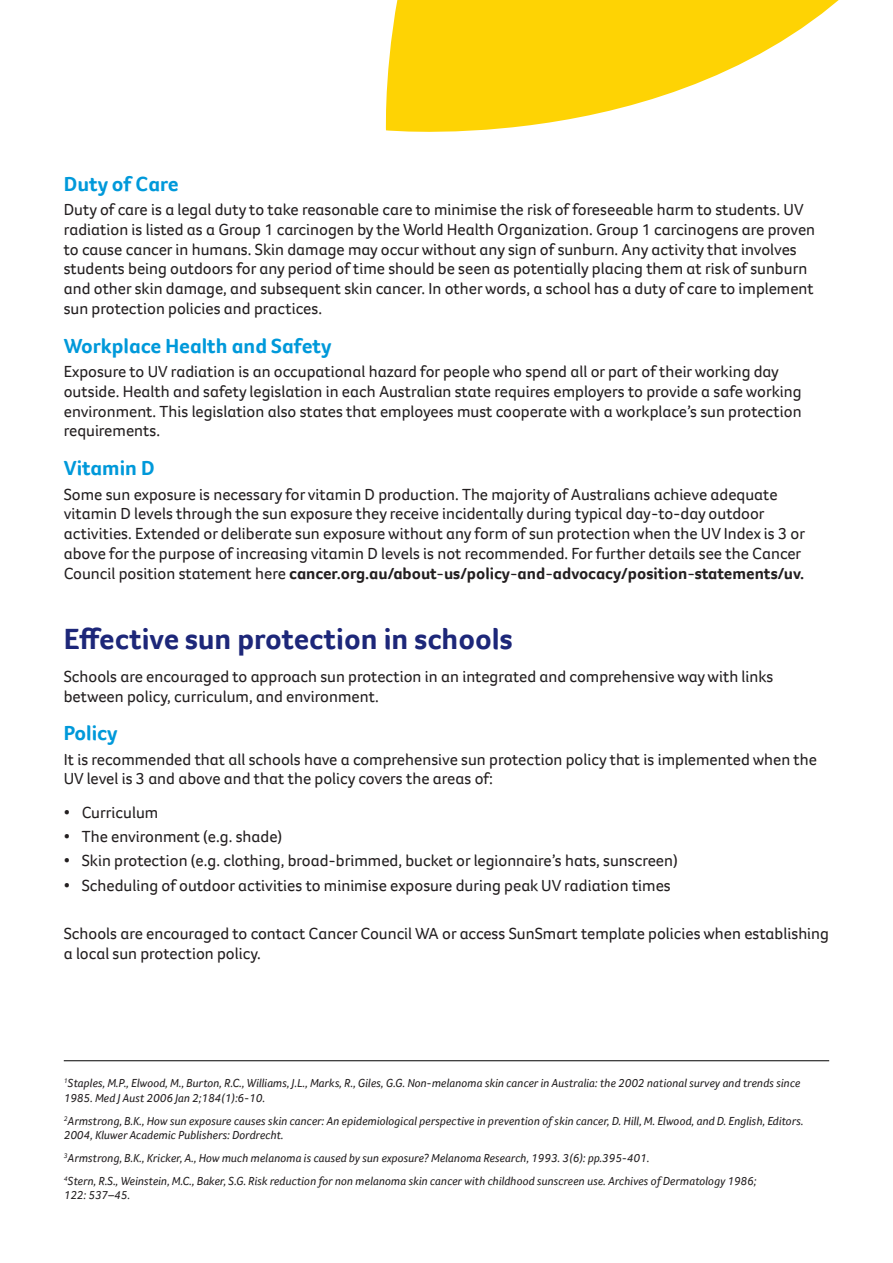
<style>
.page{position:relative;width:893px;height:1263px;background:#fff}
.page>*{position:absolute;margin:0;border:0;box-sizing:border-box;transform-origin:0 0}
.t1{font:700 30px "Foco CC";color:#1d2779}
.t2{font:700 21px "Foco CC";color:#0099da}
.t3{font:16.5px/19.8px "Foco CC";color:#231f20}
.t4{font:italic 12px/14.4px "Foco CC";color:#231f20}
.s1{font-weight:700}
</style>
<div class="page">
<hr style="left:64px;top:1060px;width:765px;height:1px;background:#000">
<svg style="left:385px;top:0;width:454px;height:132px;fill:#fed304"></svg>
<p class="t2" style="left:64px;top:175px;width:116px">Duty of Care</p>
<p class="t3" style="left:64px;top:199px;width:753px">Duty of care is a legal duty to take reasonable care to minimise the risk of foreseeable harm to students. UV radiation is listed as a Group 1 carcinogen by the World Health Organization. Group 1 carcinogens are proven to cause cancer in humans. Skin damage may occur without any sign of sunburn. Any activity that involves students being outdoors for any period of time should be seen as potentially placing them at risk of sunburn and other skin damage, and subsequent skin cancer. In other words, a school has a duty of care to implement sun protection policies and practices.</p>
<p class="t2" style="left:64px;top:337px;width:269px">Workplace Health and Safety</p>
<p class="t3" style="left:64px;top:361px;width:739px">Exposure to UV radiation is an occupational hazard for people who spend all or part of their working day outside. Health and safety legislation in each Australian state requires employers to provide a safe working environment. This legislation also states that employees must cooperate with a workplace’s sun protection requirements.</p>
<p class="t2" style="left:64px;top:459px;width:93px">Vitamin D</p>
<p class="t3" style="left:64px;top:484px;width:743px">Some sun exposure is necessary for vitamin D production. The majority of Australians achieve adequate vitamin D levels through the sun exposure they receive incidentally during typical day-to-day outdoor activities. Extended or deliberate sun exposure without any form of sun protection when the UV Index is 3 or above for the purpose of increasing vitamin D levels is not recommended. For further details see the Cancer Council position statement here <span class="s1">cancer.org.au/about-us/policy-and-advocacy/position-statements/uv.</span></p>
<h1 class="t1" style="left:64px;top:619px;width:450px">Effective sun protection in schools</h1>
<p class="t3" style="left:64px;top:666px;width:711px">Schools are encouraged to approach sun protection in an integrated and comprehensive way with links between policy, curriculum, and environment.</p>
<p class="t2" style="left:64px;top:724px;width:55px">Policy</p>
<p class="t3" style="left:64px;top:750px;width:755px">It is recommended that all schools have a comprehensive sun protection policy that is implemented when the<br>UV level is 3 and above and that the policy covers the areas of:</p>
<p class="t3" style="left:64px;top:803px;width:96px">• Curriculum</p>
<p class="t3" style="left:64px;top:828px;width:220px">• The environment (e.g. shade)</p>
<p class="t3" style="left:64px;top:852px;width:615px">• Skin protection (e.g. clothing, broad-brimmed, bucket or legionnaire’s hats, sunscreen)</p>
<p class="t3" style="left:64px;top:876px;width:609px">• Scheduling of outdoor activities to minimise exposure during peak UV radiation times</p>
<p class="t3" style="left:64px;top:923px;width:767px">Schools are encouraged to contact Cancer Council WA or access SunSmart template policies when establishing a local sun protection policy.</p>
<p class="t4" style="left:64px;top:1077px;width:738px"><sup>1</sup>Staples, M.P., Elwood, M., Burton, R.C., Williams, J.L., Marks, R., Giles, G.G. Non-melanoma skin cancer in Australia: the 2002 national survey and trends since<br>1985. Med J Aust 2006 Jan 2;184(1):6-10.</p>
<p class="t4" style="left:64px;top:1114px;width:741px"><sup>2</sup>Armstrong, B.K., How sun exposure causes skin cancer: An epidemiological perspective in prevention of skin cancer, D. Hill, M. Elwood, and D. English, Editors.<br>2004, Kluwer Academic Publishers: Dordrecht.</p>
<p class="t4" style="left:64px;top:1147px;width:694px;line-height:23px"><sup>3</sup>Armstrong, B.K., Kricker, A., How much melanoma is caused by sun exposure? Melanoma Research, 1993. 3(6): pp.395-401.<br><sup>4</sup>Stern, R.S., Weinstein, M.C., Baker, S.G. Risk reduction for non melanoma skin cancer with childhood sunscreen use. Archives of Dermatology 1986;</p>
<p class="t4" style="left:64px;top:1189px;width:68px">122: 537–45.</p>
</div>
